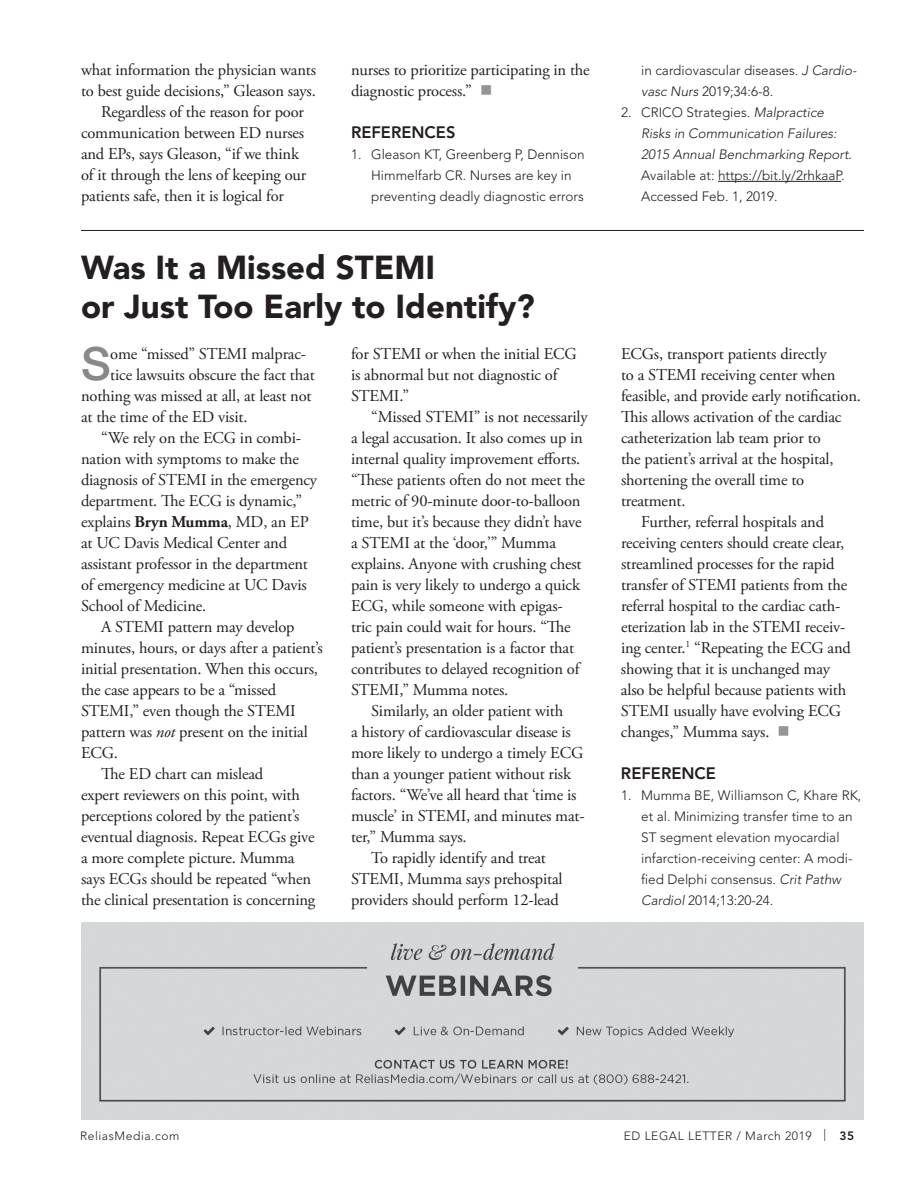
<style>
.page{position:relative;width:918px;height:1188px;background:#fff}
.page>*{position:absolute;margin:0;border:0;box-sizing:border-box;transform-origin:0 0}
.t1{font:500 45.9px "Helvetica Neue";color:#87898c}
.t2{font:900 33px/39px "Avenir";color:#231f20}
.t3{font:16.5px/21px "Adobe Garamond Pro";letter-spacing:-.01em;color:#231f20}
.t4{font:800 16.5px "Avenir";color:#231f20}
.t5{font:300 13.5px/21px "Avenir";color:#231f20}
.t6{font:300 12px "Avenir";letter-spacing:.05em;color:#231f20}
.s1{color:#939598}
.s2{font-weight:700}
.s3{font-style:italic}
.s4{font-weight:800}
</style>
<div class="page">
<hr style="left:718px;top:181px;width:123px;height:1px;background:#231f20">
<hr style="left:81px;top:230px;width:783px;height:1px;background:#231f20">
<img style="left:81px;top:922px;width:783px;height:197px">
<p class="t3" style="left:81px;top:60px;width:237px">what information the physician wants</p>
<p class="t3" style="left:81px;top:81px;width:236px">to best guide decisions,” Gleason says.</p>
<p class="t3" style="left:101px;top:102px;width:204px">Regardless of the reason for poor</p>
<p class="t3" style="left:81px;top:123px;width:225px">communication between ED nurses</p>
<p class="t3" style="left:81px;top:144px;width:220px">and EPs, says Gleason, “if we think</p>
<p class="t3" style="left:81px;top:165px;width:227px">of it through the lens of keeping our</p>
<p class="t3" style="left:81px;top:186px;width:205px">patients safe, then it is logical for</p>
<p class="t3" style="left:351px;top:60px;width:240px">nurses to prioritize participating in the diagnostic process.” <span class="s1">■</span></p>
<p class="t4" style="left:351px;top:123px;width:106px">REFERENCES</p>
<p class="t5" style="left:371px;top:144px;width:215px;text-indent:-20px">1. Gleason KT, Greenberg P, Dennison<br>Himmelfarb CR. Nurses are key in preventing deadly diagnostic errors</p>
<h2 class="t2" style="left:81px;top:248px;width:455px">Was It a Missed STEMI<br>or Just Too Early to Identify?</h2>
<h1 class="t1" style="left:81px;top:336px;width:31px">S</h1>
<p class="t3" style="left:110px;top:343px;width:197px">ome “missed” STEMI malprac-</p>
<p class="t3" style="left:351px;top:343px;width:227px">for STEMI or when the initial ECG is abnormal but not diagnostic of<br>STEMI.”</p>
<p class="t3" style="left:351px;top:406px;width:238px;text-indent:20px">“Missed STEMI” is not necessarily a legal accusation. It also comes up in internal quality improvement efforts. “These patients often do not meet the metric of 90-minute door-to-balloon time, but it’s because they didn’t have a STEMI at the ‘door,’” Mumma explains. Anyone with crushing chest pain is very likely to undergo a quick ECG, while someone with epigas&shy;tric pain could wait for hours. “The patient’s presentation is a factor that contributes to delayed recognition of STEMI,” Mumma notes.</p>
<p class="t3" style="left:371px;top:701px;width:194px">Similarly, an older patient with</p>
<p class="t3" style="left:351px;top:722px;width:221px">a history of cardiovascular disease is</p>
<p class="t3" style="left:351px;top:743px;width:234px">more likely to undergo a timely ECG</p>
<p class="t3" style="left:351px;top:764px;width:222px">than a younger patient without risk</p>
<p class="t3" style="left:351px;top:785px;width:227px">factors. “We’ve all heard that ‘time is</p>
<p class="t3" style="left:351px;top:806px;width:235px">muscle’ in STEMI, and minutes mat-</p>
<p class="t3" style="left:351px;top:827px;width:117px">ter,” Mumma says.</p>
<p class="t3" style="left:371px;top:848px;width:176px">To rapidly identify and treat</p>
<p class="t3" style="left:351px;top:869px;width:213px">STEMI, Mumma says prehospital</p>
<p class="t3" style="left:351px;top:890px;width:209px">providers should perform 12-lead</p>
<p class="t3" style="left:110px;top:364px;width:206px">tice lawsuits obscure the fact that</p>
<p class="t3" style="left:81px;top:385px;width:232px">nothing was missed at all, at least not</p>
<p class="t3" style="left:81px;top:406px;width:168px">at the time of the ED visit.</p>
<p class="t3" style="left:101px;top:427px;width:201px">“We rely on the ECG in combi-</p>
<p class="t3" style="left:81px;top:448px;width:220px">nation with symptoms to make the</p>
<p class="t3" style="left:81px;top:469px;width:238px">diagnosis of STEMI in the emergency</p>
<p class="t3" style="left:81px;top:490px;width:223px">department. The ECG is dynamic,”</p>
<p class="t3" style="left:81px;top:511px;width:229px">explains <span class="s2">Bryn Mumma</span>, MD, an EP</p>
<p class="t3" style="left:81px;top:532px;width:208px">at UC Davis Medical Center and</p>
<p class="t3" style="left:81px;top:553px;width:229px">assistant professor in the department</p>
<p class="t3" style="left:81px;top:574px;width:227px">of emergency medicine at UC Davis</p>
<p class="t3" style="left:81px;top:595px;width:127px">School of Medicine.</p>
<p class="t3" style="left:101px;top:616px;width:195px">A STEMI pattern may develop</p>
<p class="t3" style="left:81px;top:637px;width:243px">minutes, hours, or days after a patient’s</p>
<p class="t3" style="left:81px;top:658px;width:239px">initial presentation. When this occurs,</p>
<p class="t3" style="left:81px;top:679px;width:197px">the case appears to be a “missed</p>
<p class="t3" style="left:81px;top:700px;width:216px">STEMI,” even though the STEMI</p>
<p class="t3" style="left:81px;top:721px;width:228px">pattern was <span class="s3">not</span> present on the initial</p>
<p class="t3" style="left:81px;top:742px;width:39px">ECG.</p>
<p class="t3" style="left:101px;top:763px;width:164px">The ED chart can mislead</p>
<p class="t3" style="left:81px;top:784px;width:221px">expert reviewers on this point, with</p>
<p class="t3" style="left:81px;top:805px;width:220px">perceptions colored by the patient’s</p>
<p class="t3" style="left:81px;top:826px;width:235px">eventual diagnosis. Repeat ECGs give</p>
<p class="t3" style="left:81px;top:847px;width:215px">a more complete picture. Mumma</p>
<p class="t3" style="left:81px;top:868px;width:232px">says ECGs should be repeated “when</p>
<p class="t3" style="left:81px;top:889px;width:236px">the clinical presentation is concerning</p>
<p class="t5" style="left:641px;top:60px;width:216px">in cardiovascular diseases. <span class="s3">J Cardio&shy;vasc Nurs</span> 2019;34:6-8.</p>
<p class="t5" style="left:641px;top:102px;width:210px;text-indent:-20px">2. CRICO Strategies. <span class="s3">Malpractice Risks in Communication Failures:<br>2015 Annual Benchmarking Report</span>.<br>Available at: https://bit. ly/2rhkaaP.<br>Accessed Feb. 1, 2019.</p>
<p class="t3" style="left:621px;top:344px;width:207px">ECGs, transport patients directly</p>
<p class="t3" style="left:621px;top:365px;width:216px">to a STEMI receiving center when</p>
<p class="t3" style="left:621px;top:386px;width:242px">feasible, and provide early notification.</p>
<p class="t3" style="left:621px;top:407px;width:222px">This allows activation of the cardiac</p>
<p class="t3" style="left:621px;top:428px;width:201px">catheterization lab team prior to</p>
<p class="t3" style="left:621px;top:449px;width:214px">the patient’s arrival at the hospital,</p>
<p class="t3" style="left:621px;top:470px;width:185px">shortening the overall time to</p>
<p class="t3" style="left:621px;top:491px;width:66px">treatment.</p>
<p class="t3" style="left:641px;top:512px;width:184px">Further, referral hospitals and</p>
<p class="t3" style="left:621px;top:533px;width:225px">receiving centers should create clear,</p>
<p class="t3" style="left:621px;top:554px;width:215px">streamlined processes for the rapid</p>
<p class="t3" style="left:621px;top:575px;width:228px">transfer of STEMI patients from the</p>
<p class="t3" style="left:621px;top:596px;width:221px">referral hospital to the cardiac cath-</p>
<p class="t3" style="left:621px;top:617px;width:226px">eterization lab in the STEMI receiv-</p>
<p class="t3" style="left:621px;top:637px;width:231px">ing center.<sup>1</sup> “Repeating the ECG and</p>
<p class="t3" style="left:621px;top:658px;width:211px">showing that it is unchanged may</p>
<p class="t3" style="left:621px;top:679px;width:227px">also be helpful because patients with</p>
<p class="t3" style="left:621px;top:700px;width:222px">STEMI usually have evolving ECG</p>
<p class="t3" style="left:621px;top:721px;width:170px">changes,” Mumma says. <span class="s1">■</span></p>
<p class="t4" style="left:621px;top:763px;width:97px">REFERENCE</p>
<p class="t5" style="left:641px;top:784px;width:222px;text-indent:-20px">1. Mumma BE, Williamson C, Khare RK, et al. Minimizing transfer time to an ST segment elevation myocardial infarction-receiving center: A modi&shy;fied Delphi consensus. <span class="s3">Crit Pathw Cardiol</span> 2014;13:20-24.</p>
<p class="t6" style="left:80px;top:1129px;width:101px">ReliasMedia.com</p>
<p class="t6" style="left:624px;top:1129px;width:232px">ED LEGAL LETTER / March 2019 | <span class="s4">35</span></p>
</div>
